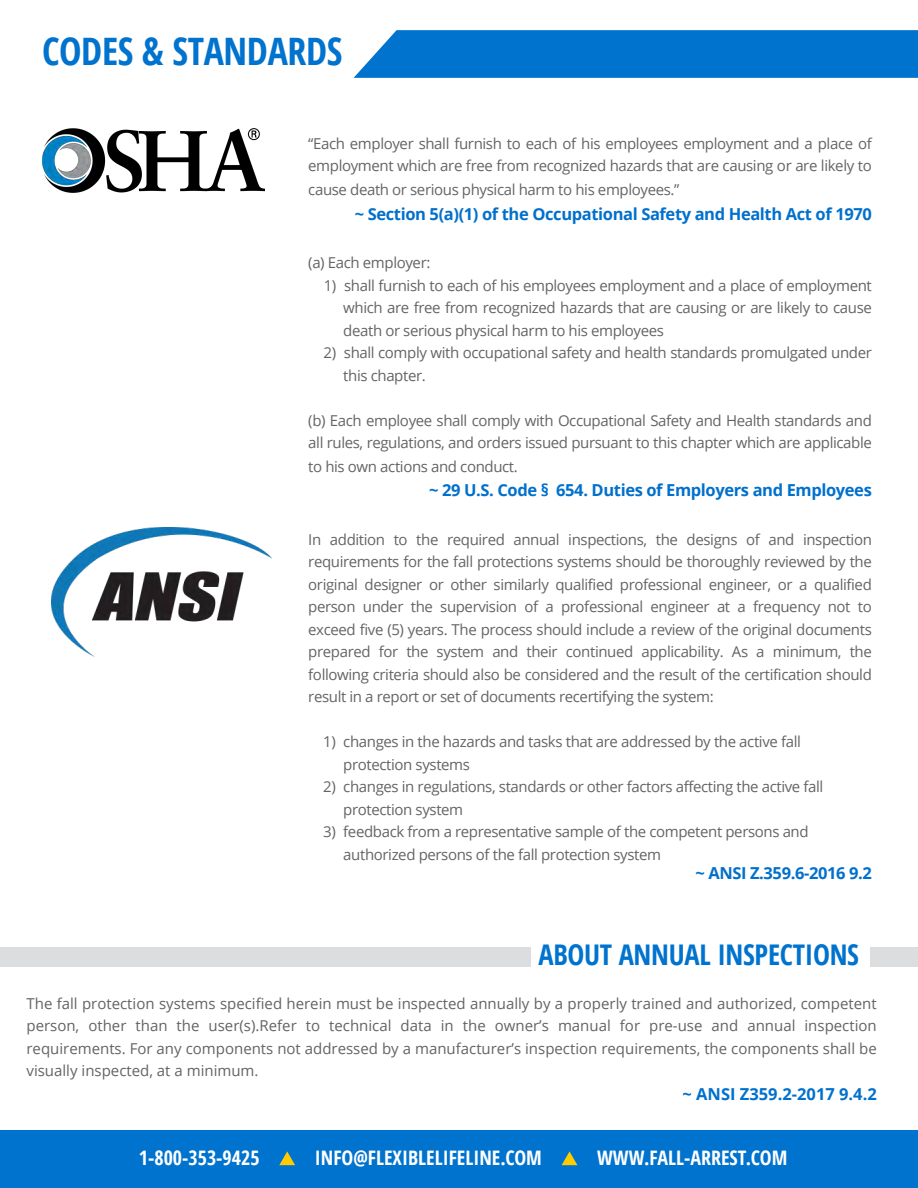
<style>
.page{position:relative;width:918px;height:1188px;background:#fff}
.page>*{position:absolute;margin:0;border:0;box-sizing:border-box;transform-origin:0 0}
.t1{font:700 37.8px "Open Sans Condensed";letter-spacing:-.01em;color:#0073ce}
.t2{font:700 28.5px "Open Sans Condensed";letter-spacing:-.01em;color:#0073ce}
.t3{font:700 condensed 19.95px "Open Sans";color:#fff}
.t4{font:700 16.5px "Open Sans";letter-spacing:-.025em;color:#0070cd}
.t5{font:700 16.5px "Open Sans";color:#0070cd}
.t6{font:15px/22.5px "Open Sans";letter-spacing:-.025em;color:#636466}
.t7{font:15px/22.5px "Open Sans";color:#636366;text-align:justify}
</style>
<div class="page">
<div style="left:870px;top:947px;width:48px;height:20px;background:#dcdddf"></div>
<div style="left:0;top:1130px;width:918px;height:58px;background:#0073ce"></div>
<svg style="left:279px;top:1151px;width:16px;height:14px"></svg>
<svg style="left:562px;top:1151px;width:15px;height:14px"></svg>
<div style="left:0;top:947px;width:531px;height:20px;background:#dcdddf"></div>
<svg style="left:354px;top:30px;width:564px;height:48px"></svg>
<img style="left:42px;top:128px;width:223px;height:65px">
<img style="left:51px;top:528px;width:221px;height:129px">
<p class="t1" style="left:42px;top:25px;width:302px">CODES &amp; STANDARDS</p>
<p class="t6" style="left:308px;top:132px;width:565px">“Each employer shall furnish to each of his employees employment and a place of employment which are free from recognized hazards that are causing or are likely to</p>
<p class="t6" style="left:308px;top:178px;width:373px">cause death or serious physical harm to his employees.”</p>
<p class="t4" style="left:355px;top:203px;width:519px">~ Section 5(a)(1) of the Occupational Safety and Health Act of 1970</p>
<p class="t6" style="left:308px;top:251px;width:124px">(a) Each employer:</p>
<p class="t6" style="left:343px;top:274px;width:530px;text-align:justify;text-indent:-20px">1) shall furnish to each of his employees employment and a place of employment which are free from recognized hazards that are causing or are likely to cause death or serious physical harm to his employees</p>
<p class="t6" style="left:343px;top:341px;width:530px;text-indent:-20px">2) shall comply with occupational safety and health standards promulgated under this chapter.</p>
<p class="t6" style="left:308px;top:409px;width:565px">(b) Each employee shall comply with Occupational Safety and Health standards and all rules, regulations, and orders issued pursuant to this chapter which are applicable</p>
<p class="t6" style="left:308px;top:455px;width:211px">to his own actions and conduct.</p>
<p class="t4" style="left:429px;top:479px;width:444px">~ 29 U.S. Code § 654. Duties of Employers and Employees</p>
<p class="t6" style="left:308px;top:528px;width:565px;text-align:justify">In addition to the required annual inspections, the designs of and inspection requirements for the fall protections systems should be thoroughly reviewed by the original designer or other similarly qualified professional engineer, or a qualified person under the supervision of a professional engineer at a frequency not to exceed five (5) years. The process should include a review of the original documents prepared for the system and their continued applicability. As a minimum, the following criteria should also be considered and the result of the certification should result in a report or set of documents recertifying the system:</p>
<p class="t6" style="left:343px;top:730px;width:459px;text-indent:-20px">1) changes in the hazards and tasks that are addressed by the active fall protection systems</p>
<p class="t6" style="left:343px;top:775px;width:482px;text-indent:-20px">2) changes in regulations, standards or other factors affecting the active fall protection system</p>
<p class="t6" style="left:343px;top:820px;width:467px;text-indent:-20px">3) feedback from a representative sample of the competent persons and authorized persons of the fall protection system</p>
<p class="t4" style="left:695px;top:861px;width:178px">~ ANSI Z.359.6-2016 9.2</p>
<p class="t2" style="left:538px;top:934px;width:322px">ABOUT ANNUAL INSPECTIONS</p>
<p class="t7" style="left:27px;top:992px;width:852px">The fall protection systems specified herein must be inspected annually by a properly trained and authorized, competent person, other than the user(s).Refer to technical data in the owner’s manual for pre-use and annual inspection requirements. For any components not addressed by a manufacturer’s inspection requirements, the components shall be visually inspected, at a minimum.</p>
<p class="t5" style="left:683px;top:1083px;width:196px">~ ANSI Z359.2-2017 9.4.2</p>
<p class="t3" style="left:139px;top:1144px;width:122px">1-800-353-9425</p>
<p class="t3" style="left:315px;top:1144px;width:229px">INFO@FLEXIBLELIFELINE.COM</p>
<p class="t3" style="left:597px;top:1144px;width:192px">WWW.FALL-ARREST.COM</p>
</div>
